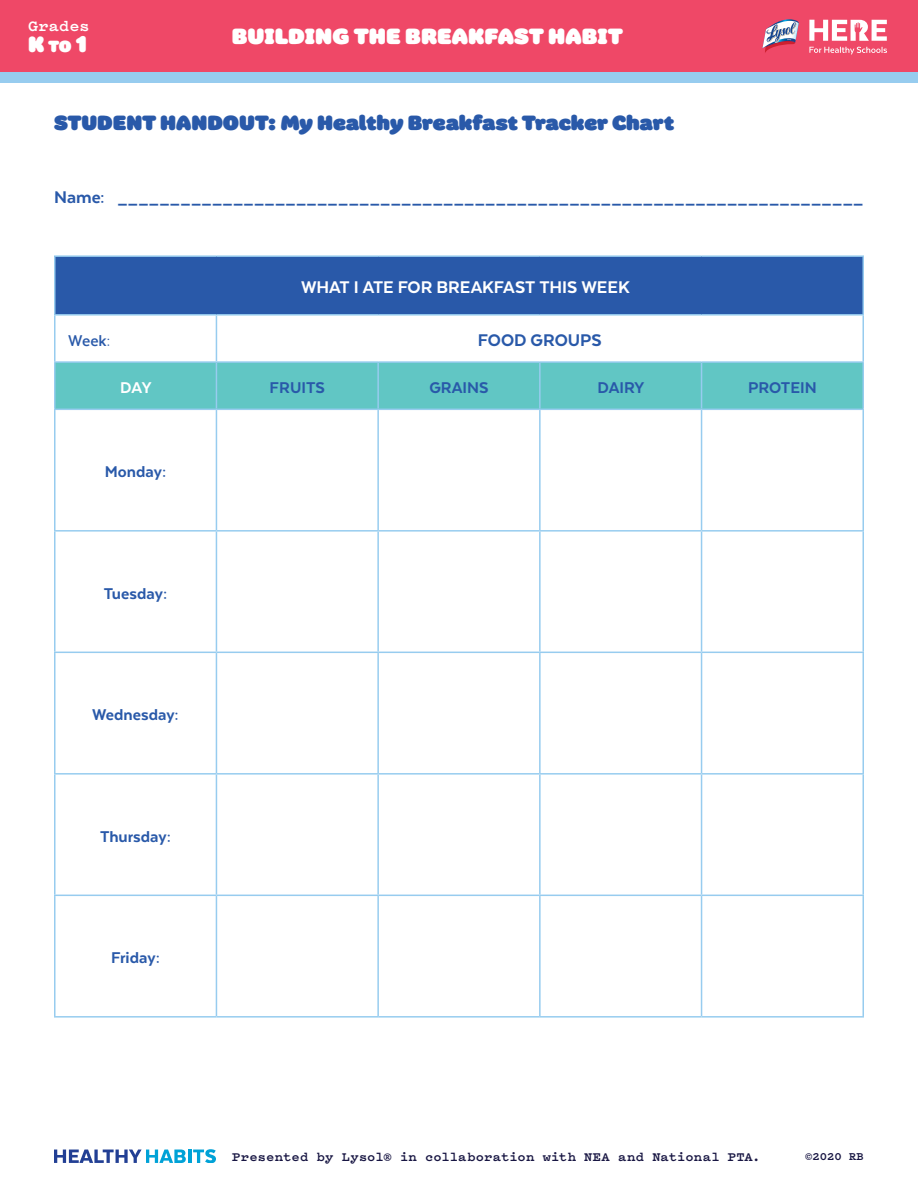
<style>
.page{position:relative;width:918px;height:1188px;background:#fff}
.page>*{position:absolute;margin:0;border:0;box-sizing:border-box;transform-origin:0 0}
.t1{font:22.5px "Colette Ultra Jumbo";letter-spacing:.005em;color:#fff}
.t2{font:21px "Colette Ultra Jumbo";color:#2959a9}
.t3{font:800 19.5px "Texta";color:#2959a9}
.t4{font:800 19.5px "Texta";color:#fff}
.t5{font:800 18px "Texta";color:#2959a9}
.t6{font:700 18px "Texta";color:#2959a9}
.t7{font:800 18px "Texta";color:#fff}
.t8{font:700 16.5px "Pitch";letter-spacing:.015em;color:#fff}
.t9{font:700 13.5px "Pitch";letter-spacing:.015em;color:#181643}
.t10{font:700 12px "Pitch";color:#181643}
.s1{font-size:16.5px}
</style>
<div class="page">
<div style="left:0;top:0;width:918px;height:74px;background:#ef4867"></div>
<svg style="left:809px;top:20px;width:78px;height:21px"></svg>
<svg style="left:809px;top:47px;width:78px;height:7px"></svg>
<svg style="left:762px;top:19px;width:37px;height:34px"></svg>
<div style="left:0;top:72px;width:918px;height:11px;background:#97ccef"></div>
<div style="left:55px;top:256px;width:808px;height:59px;background:#2959a9"></div>
<div style="left:56px;top:363px;width:806px;height:46px;background:#61c6c4"></div>
<hr style="left:54px;top:255px;width:162px;height:2px;background:#97ccef">
<hr style="left:54px;top:257px;width:2px;height:57px;background:#97ccef">
<hr style="left:216px;top:255px;width:162px;height:2px;background:#97ccef">
<hr style="left:378px;top:255px;width:162px;height:2px;background:#97ccef">
<hr style="left:540px;top:255px;width:162px;height:2px;background:#97ccef">
<hr style="left:702px;top:255px;width:162px;height:2px;background:#97ccef">
<hr style="left:862px;top:257px;width:2px;height:57px;background:#97ccef">
<hr style="left:54px;top:314px;width:162px;height:2px;background:#97ccef">
<hr style="left:54px;top:316px;width:2px;height:45px;background:#97ccef">
<hr style="left:54px;top:363px;width:2px;height:46px;background:#97ccef">
<hr style="left:216px;top:363px;width:1px;height:46px;background:#97ccef">
<hr style="left:377px;top:363px;width:2px;height:46px;background:#97ccef">
<hr style="left:539px;top:363px;width:2px;height:46px;background:#97ccef">
<hr style="left:701px;top:363px;width:1px;height:46px;background:#97ccef">
<hr style="left:862px;top:363px;width:2px;height:46px;background:#97ccef">
<hr style="left:54px;top:410px;width:2px;height:120px;background:#97ccef">
<hr style="left:216px;top:410px;width:1px;height:120px;background:#97ccef">
<hr style="left:377px;top:410px;width:2px;height:120px;background:#97ccef">
<hr style="left:539px;top:410px;width:2px;height:120px;background:#97ccef">
<hr style="left:701px;top:410px;width:1px;height:120px;background:#97ccef">
<hr style="left:862px;top:410px;width:2px;height:120px;background:#97ccef">
<hr style="left:54px;top:532px;width:2px;height:120px;background:#97ccef">
<hr style="left:216px;top:532px;width:1px;height:120px;background:#97ccef">
<hr style="left:377px;top:532px;width:2px;height:120px;background:#97ccef">
<hr style="left:539px;top:532px;width:2px;height:120px;background:#97ccef">
<hr style="left:701px;top:532px;width:1px;height:120px;background:#97ccef">
<hr style="left:862px;top:532px;width:2px;height:120px;background:#97ccef">
<hr style="left:54px;top:653px;width:2px;height:120px;background:#97ccef">
<hr style="left:216px;top:653px;width:1px;height:120px;background:#97ccef">
<hr style="left:377px;top:653px;width:2px;height:120px;background:#97ccef">
<hr style="left:539px;top:653px;width:2px;height:120px;background:#97ccef">
<hr style="left:701px;top:653px;width:1px;height:120px;background:#97ccef">
<hr style="left:862px;top:653px;width:2px;height:120px;background:#97ccef">
<hr style="left:54px;top:775px;width:2px;height:120px;background:#97ccef">
<hr style="left:216px;top:775px;width:1px;height:120px;background:#97ccef">
<hr style="left:377px;top:775px;width:2px;height:120px;background:#97ccef">
<hr style="left:539px;top:775px;width:2px;height:120px;background:#97ccef">
<hr style="left:701px;top:775px;width:1px;height:120px;background:#97ccef">
<hr style="left:862px;top:775px;width:2px;height:120px;background:#97ccef">
<hr style="left:54px;top:896px;width:2px;height:120px;background:#97ccef">
<hr style="left:216px;top:896px;width:1px;height:120px;background:#97ccef">
<hr style="left:377px;top:896px;width:2px;height:120px;background:#97ccef">
<hr style="left:539px;top:896px;width:2px;height:120px;background:#97ccef">
<hr style="left:701px;top:896px;width:1px;height:120px;background:#97ccef">
<hr style="left:862px;top:896px;width:2px;height:120px;background:#97ccef">
<hr style="left:54px;top:361px;width:162px;height:2px;background:#97ccef">
<hr style="left:54px;top:409px;width:162px;height:1px;background:#97ccef">
<hr style="left:216px;top:409px;width:162px;height:1px;background:#97ccef">
<hr style="left:378px;top:409px;width:162px;height:1px;background:#97ccef">
<hr style="left:540px;top:409px;width:162px;height:1px;background:#97ccef">
<hr style="left:702px;top:409px;width:162px;height:1px;background:#97ccef">
<hr style="left:54px;top:530px;width:162px;height:2px;background:#97ccef">
<hr style="left:216px;top:530px;width:162px;height:2px;background:#97ccef">
<hr style="left:378px;top:530px;width:162px;height:2px;background:#97ccef">
<hr style="left:540px;top:530px;width:162px;height:2px;background:#97ccef">
<hr style="left:702px;top:530px;width:162px;height:2px;background:#97ccef">
<hr style="left:54px;top:652px;width:162px;height:1px;background:#97ccef">
<hr style="left:216px;top:652px;width:162px;height:1px;background:#97ccef">
<hr style="left:378px;top:652px;width:162px;height:1px;background:#97ccef">
<hr style="left:540px;top:652px;width:162px;height:1px;background:#97ccef">
<hr style="left:702px;top:652px;width:162px;height:1px;background:#97ccef">
<hr style="left:54px;top:773px;width:162px;height:2px;background:#97ccef">
<hr style="left:216px;top:773px;width:162px;height:2px;background:#97ccef">
<hr style="left:378px;top:773px;width:162px;height:2px;background:#97ccef">
<hr style="left:540px;top:773px;width:162px;height:2px;background:#97ccef">
<hr style="left:702px;top:773px;width:162px;height:2px;background:#97ccef">
<hr style="left:54px;top:895px;width:162px;height:1px;background:#97ccef">
<hr style="left:216px;top:895px;width:162px;height:1px;background:#97ccef">
<hr style="left:378px;top:895px;width:162px;height:1px;background:#97ccef">
<hr style="left:540px;top:895px;width:162px;height:1px;background:#97ccef">
<hr style="left:702px;top:895px;width:162px;height:1px;background:#97ccef">
<hr style="left:54px;top:1016px;width:162px;height:2px;background:#97ccef">
<hr style="left:216px;top:1016px;width:162px;height:2px;background:#97ccef">
<hr style="left:378px;top:1016px;width:162px;height:2px;background:#97ccef">
<hr style="left:540px;top:1016px;width:162px;height:2px;background:#97ccef">
<hr style="left:702px;top:1016px;width:162px;height:2px;background:#97ccef">
<hr style="left:216px;top:314px;width:162px;height:2px;background:#97ccef">
<hr style="left:216px;top:316px;width:1px;height:45px;background:#97ccef">
<hr style="left:378px;top:314px;width:162px;height:2px;background:#97ccef">
<hr style="left:540px;top:314px;width:162px;height:2px;background:#97ccef">
<hr style="left:702px;top:314px;width:162px;height:2px;background:#97ccef">
<hr style="left:862px;top:316px;width:2px;height:45px;background:#97ccef">
<hr style="left:216px;top:361px;width:162px;height:2px;background:#97ccef">
<hr style="left:378px;top:361px;width:162px;height:2px;background:#97ccef">
<hr style="left:540px;top:361px;width:162px;height:2px;background:#97ccef">
<hr style="left:702px;top:361px;width:162px;height:2px;background:#97ccef">
<svg style="left:54px;top:1149px;width:162px;height:14px"></svg>
<p class="t8" style="left:28px;top:15px;width:63px">Grades</p>
<p class="t1" style="left:28px;top:27px;width:60px">K <span class="s1">TO</span> 1</p>
<p class="t1" style="left:232px;top:19px;width:392px">BUILDING THE BREAKFAST HABIT</p>
<p class="t2" style="left:54px;top:106px;width:622px">STUDENT HANDOUT: My Healthy Breakfast Tracker Chart</p>
<p class="t3" style="left:54px;top:187px;width:811px">Name: _______________________________________________________________________</p>
<p class="t4" style="left:301px;top:277px;width:330px">WHAT I ATE FOR BREAKFAST THIS WEEK</p>
<p class="t6" style="left:68px;top:331px;width:44px">Week:</p>
<p class="t3" style="left:478px;top:330px;width:125px">FOOD GROUPS</p>
<p class="t7" style="left:120px;top:378px;width:33px">DAY</p>
<p class="t5" style="left:270px;top:378px;width:57px">FRUITS</p>
<p class="t5" style="left:429px;top:378px;width:61px">GRAINS</p>
<p class="t5" style="left:598px;top:378px;width:48px">DAIRY</p>
<p class="t5" style="left:748px;top:378px;width:70px">PROTEIN</p>
<p class="t5" style="left:105px;top:463px;width:63px">Monday:</p>
<p class="t5" style="left:104px;top:584px;width:65px">Tuesday:</p>
<p class="t5" style="left:92px;top:706px;width:88px">Wednesday:</p>
<p class="t5" style="left:100px;top:827px;width:72px">Thursday:</p>
<p class="t5" style="left:111px;top:949px;width:50px">Friday:</p>
<p class="t9" style="left:232px;top:1147px;width:530px">Presented by Lysol® in collaboration with NEA and National PTA.</p>
<p class="t10" style="left:805px;top:1148px;width:60px">©2020 RB</p>
</div>
